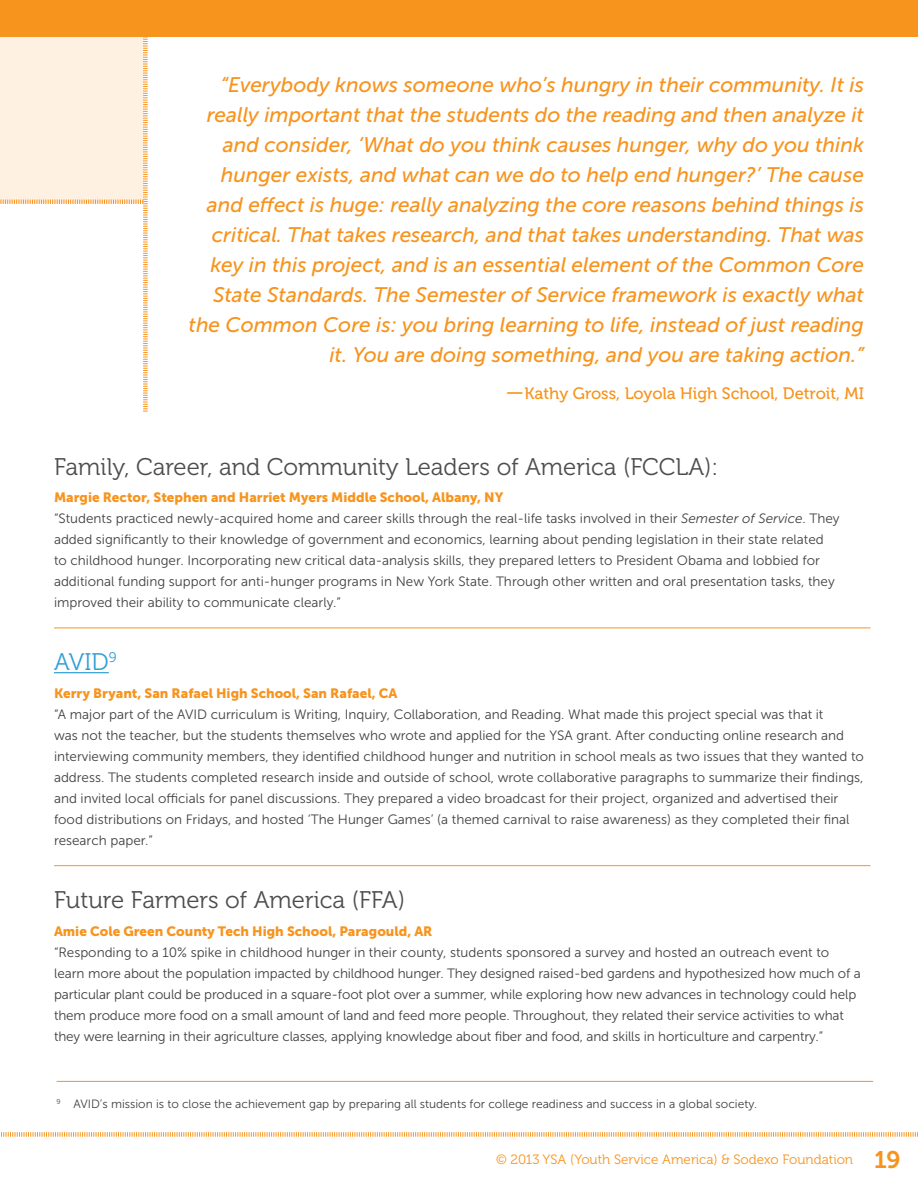
<style>
.page{position:relative;width:918px;height:1188px;background:#fff}
.page>*{position:absolute;margin:0;border:0;box-sizing:border-box;transform-origin:0 0}
.t1{font:24px "Museo 300";color:#4d4d4f}
.t2{font:24px "Museo 300";color:#329fd6}
.t3{font:italic 21px/30px "Museo Sans 500";color:#f7941e;text-align:right}
.t4{font:16.5px "Museo 500";color:#f7941e}
.t5{font:13.5px/21px "Museo Sans 300";color:#414042}
.t6{font:13.5px "Museo Sans 900";color:#f7941e}
.t7{font:13.5px "Museo 300";color:#f7941e}
.t8{font:12px "Museo Sans 300";color:#414042}
.s1{font-family:"Museo Sans 500";font-style:italic;font-size:21px}
.s2{font-style:italic}
.s3{font-family:"Museo 700";font-size:24px}
</style>
<div class="page">
<svg style="left:1px;top:1132px;width:917px;height:5px"></svg>
<div style="left:0;top:0;width:918px;height:37px;background:#f7941e"></div>
<hr style="left:54px;top:672px;width:55px;height:1px;background:#329fd6">
<hr style="left:54px;top:628px;width:816px;height:1px;background:#f7941e">
<hr style="left:54px;top:865px;width:816px;height:1px;background:#f7941e">
<hr style="left:57px;top:1081px;width:816px;height:1px;background:#f7941e">
<svg style="left:0;top:37px;width:148px;height:375px"></svg>
<p class="t3" style="left:189px;top:70px;width:677px">“Everybody knows someone who’s hungry in their community. It is really important that the students do the reading and then analyze it and consider, ‘What do you think causes hunger, why do you think hunger exists, and what can we do to help end hunger?’ The cause and effect is huge: really analyzing the core reasons behind things is critical. That takes research, and that takes understanding. That was key in this project, and is an essential element of the Common Core State Standards. The Semester of Service framework is exactly what the Common Core is: you bring learning to life, instead of just reading it. You are doing something, and you are taking action.”</p>
<p class="t4" style="left:506px;top:384px;width:360px"><span class="s1">—</span>Kathy Gross, Loyola High School, Detroit, MI</p>
<h1 class="t1" style="left:54px;top:453px;width:666px">Family, Career, and Community Leaders of America (FCCLA):</h1>
<p class="t6" style="left:54px;top:490px;width:451px">Margie Rector, Stephen and Harriet Myers Middle School, Albany, NY</p>
<p class="t5" style="left:54px;top:508px;width:787px">“Students practiced newly-acquired home and career skills through the real-life tasks involved in their <span class="s2">Semester of Service</span>. They added significantly to their knowledge of government and economics, learning about pending legislation in their state related to childhood hunger. I ncorporating new critical data-analysis skills, they prepared letters to President Obama and lobbied for additional funding support for anti-hunger programs in New York State. Through other written and oral presentation tasks, they improved their ability to communicate clearly.”</p>
<h1 class="t2" style="left:54px;top:649px;width:64px">AVID<sup>9</sup></h1>
<p class="t6" style="left:54px;top:686px;width:345px">Kerry Bryant, San Rafael High School, San Rafael, CA</p>
<p class="t5" style="left:54px;top:704px;width:811px">“A major part of the AVID curriculum is Writing, I nquiry, Collaboration, and Reading. What made this project special was that it<br>was not the teacher, but the students themselves who wrote and applied for the YSA grant. After conducting online research and interviewing community members, they identified childhood hunger and nutrition in school meals as two issues that they wanted to address. The students completed research inside and outside of school, wrote collaborative paragraphs to summarize their findings, and invited local officials for panel discussions. They prepared a video broadcast for their project, organized and advertised their food distributions on Fridays, and hosted ‘The H unger Games’ (a themed carnival to raise awareness) as they completed their final research paper.”</p>
<h1 class="t1" style="left:54px;top:887px;width:353px">Future Farmers of America (FFA)</h1>
<p class="t6" style="left:54px;top:923px;width:380px">Amie Cole Green County Tech High School, Paragould, AR</p>
<p class="t5" style="left:54px;top:942px;width:808px">“Responding to a 10% spike in childhood hunger in their county, students sponsored a survey and hosted an outreach event to learn more about the population impacted by childhood hunger. They designed raised-bed gardens and hypothesized how much of a particular plant could be produced in a square-foot plot over a summer, while exploring how new advances in technology could help them produce more food on a small amount of land and feed more people. Throughout, they related their service activities to what they were learning in their agriculture classes, applying knowledge about fiber and food, and skills in horticulture and carpentry.”</p>
<p class="t8" style="left:57px;top:1097px;width:702px"><sup>9</sup> AVID’s mission is to close the achievement gap by preparing all students for college readiness and success in a global society.</p>
<p class="t7" style="left:496px;top:1153px;width:406px">© 2013 YSA (Youth Service America) &amp; Sodexo Foundation <span class="s3">19</span></p>
</div>
